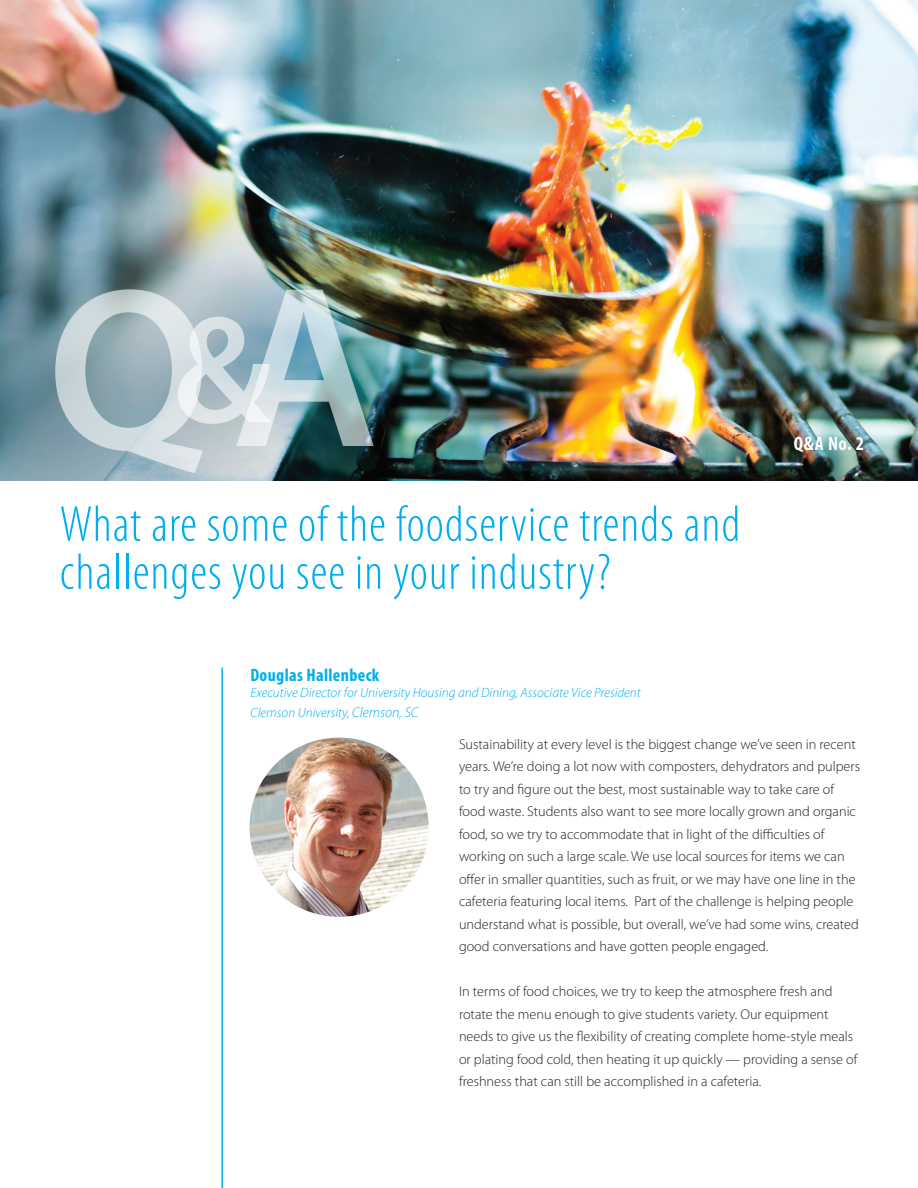
<style>
.page{position:relative;width:918px;height:1188px;background:#fff}
.page>*{position:absolute;margin:0;border:0;box-sizing:border-box;transform-origin:0 0}
.t1{font:300 condensed 51px/48px "Myriad Pro";letter-spacing:.02em;color:#00aeef}
.t2{font:700 condensed 19.5px "Myriad Pro";color:#fff}
.t3{font:700 condensed 18px "Myriad Pro";letter-spacing:.02em;color:#00aeef}
.t4{font:300 14.25px/22.5px "Myriad Pro";color:#231f20}
.t5{font:italic 300 13.5px/19.5px "Myriad Pro";color:#00aeef}
.s1{font-size:14.25px}
</style>
<div class="page">
<img style="left:249px;top:738px;width:180px;height:179px;border-radius:90px">
<img style="left:0;top:0;width:918px;height:480px">
<svg style="left:55px;top:289px;width:319px;height:184px;background:#a0b6bc"></svg>
<hr style="left:221px;top:667px;width:2px;height:521px;background:#00aeef">
<h1 class="t1" style="left:60px;top:501px;width:682px">What are some of the foodservice trends and challenges you see in your industry?</h1>
<p class="t3" style="left:250px;top:665px;width:130px">Douglas Hallenbeck</p>
<p class="t5" style="left:250px;top:684px;width:392px">Executive Director for University Housing and Dining, Associate Vice President<br>Clemson University, <span class="s1">Clemson, SC</span></p>
<h2 class="t2" style="left:794px;top:433px;width:72px">Q&amp;A No. 2</h2>
<p class="t4" style="left:459px;top:733px;width:403px">Sustainability at every level is the biggest change we’ve seen in recent years. We’re doing a lot now with composters, dehydrators and pulpers to try and figure out the best, most sustainable way to take care of food waste. Students also want to see more locally grown and organic food, so we try to accommodate that in light of the difficulties of working on such a large scale. We use local sources for items we can offer in smaller quantities, such as fruit, or we may have one line in the cafeteria featuring local items. Part of the challenge is helping people understand what is possible, but overall, we’ve had some wins, created good conversations and have gotten people engaged.</p>
<p class="t4" style="left:459px;top:980px;width:400px">In terms of food choices, we try to keep the atmosphere fresh and rotate the menu enough to give students variety. Our equipment needs to give us the flexibility of creating complete home-style meals or plating food cold, then heating it up quickly — providing a sense of freshness that can still be accomplished in a cafeteria.</p>
</div>
